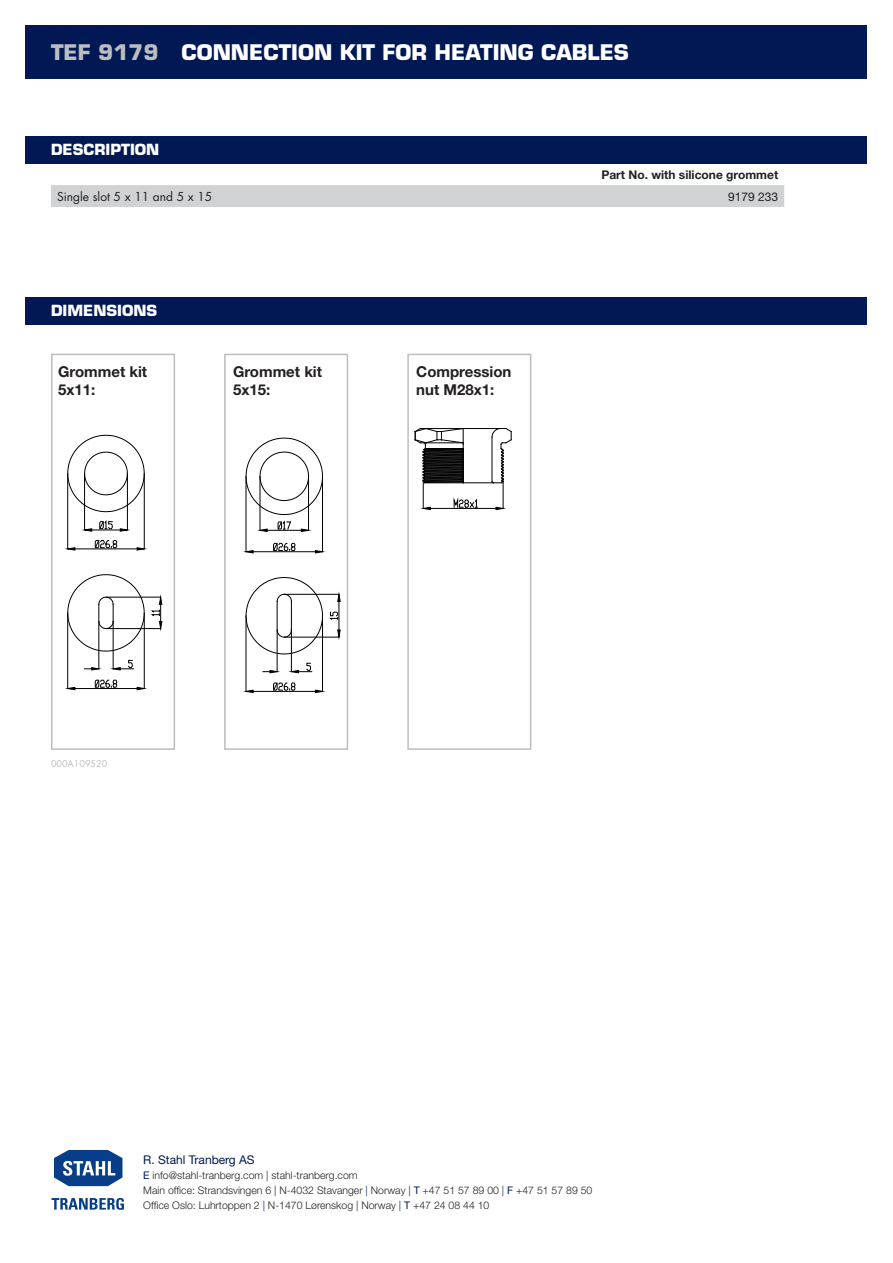
<style>
.page{position:relative;width:893px;height:1263px;background:#fff}
.page>*{position:absolute;margin:0;border:0;box-sizing:border-box;transform-origin:0 0}
.t1{font:700 21px "Eurostile LT Std";color:#fff}
.Brødtekst_01{font:700 15px/18px "Helvetica Neue LT";color:#231f20}
.t2{font:700 15px "Eurostile LT Std";color:#fff}
.Brødtekst{font:700 12px "Helvetica Neue LT";color:#231f20}
.t3{font:12px "Futura Std";color:#231f20}
.t4{font:12px "Helvetica Neue LT";color:#001954}
.Brødtekst-2{font:12px "Helvetica Neue LT";color:#231f20}
.t5{font:300 10.5px/15px "Helvetica Neue LT";color:#231f20}
.Description{font:9px "Futura Std";color:#bcbdc0}
.s1{color:#bcbdc0}
.s2{font-weight:400;color:#001954}
.s3{color:#001954}
</style>
<div class="page">
<div style="left:26px;top:26px;width:841px;height:53px;background:#001954"></div>
<svg style="left:54px;top:1150px;width:69px;height:37px"></svg>
<svg style="left:52px;top:1198px;width:72px;height:12px"></svg>
<div style="left:26px;top:136px;width:841px;height:27px;background:#001954"></div>
<div style="left:51px;top:185px;width:733px;height:22px;background:#d1d2d4"></div>
<div style="left:26px;top:297px;width:841px;height:27px;background:#001954"></div>
<div style="left:51px;top:354px;width:124px;height:396px;border:2px solid #bcbdc0"></div>
<div style="left:224px;top:354px;width:124px;height:396px;border:2px solid #bcbdc0"></div>
<svg style="left:67px;top:434px;width:78px;height:78px"></svg>
<svg style="left:67px;top:574px;width:78px;height:78px"></svg>
<hr style="left:67px;top:474px;width:1px;height:75px;background:#000">
<hr style="left:144px;top:474px;width:1px;height:75px;background:#000">
<hr style="left:75px;top:549px;width:62px;height:1px;background:#000">
<svg style="left:67px;top:548px;width:8px;height:2px"></svg>
<svg style="left:137px;top:548px;width:8px;height:2px"></svg>
<svg style="left:95px;top:540px;width:22px;height:8px"></svg>
<hr style="left:84px;top:474px;width:1px;height:56px;background:#000">
<hr style="left:127px;top:474px;width:1px;height:56px;background:#000">
<svg style="left:84px;top:521px;width:44px;height:10px"></svg>
<hr style="left:106px;top:597px;width:55px;height:1px;background:#000">
<hr style="left:106px;top:628px;width:55px;height:1px;background:#000">
<svg style="left:152px;top:597px;width:10px;height:32px"></svg>
<hr style="left:99px;top:622px;width:1px;height:47px;background:#000">
<hr style="left:113px;top:622px;width:1px;height:47px;background:#000">
<svg style="left:85px;top:667px;width:14px;height:3px"></svg>
<svg style="left:113px;top:660px;width:20px;height:10px"></svg>
<hr style="left:67px;top:613px;width:1px;height:75px;background:#000">
<hr style="left:144px;top:613px;width:1px;height:75px;background:#000">
<hr style="left:75px;top:688px;width:62px;height:1px;background:#000">
<svg style="left:67px;top:687px;width:8px;height:3px"></svg>
<svg style="left:137px;top:687px;width:8px;height:3px"></svg>
<svg style="left:95px;top:679px;width:22px;height:9px"></svg>
<svg style="left:245px;top:577px;width:78px;height:78px"></svg>
<hr style="left:246px;top:476px;width:1px;height:76px;background:#000">
<hr style="left:322px;top:476px;width:1px;height:76px;background:#000">
<hr style="left:253px;top:551px;width:62px;height:1px;background:#000">
<svg style="left:246px;top:550px;width:7px;height:3px"></svg>
<svg style="left:315px;top:550px;width:8px;height:3px"></svg>
<svg style="left:273px;top:543px;width:23px;height:8px"></svg>
<hr style="left:284px;top:594px;width:55px;height:1px;background:#000">
<hr style="left:284px;top:637px;width:55px;height:1px;background:#000">
<svg style="left:330px;top:594px;width:10px;height:43px"></svg>
<hr style="left:277px;top:630px;width:1px;height:42px;background:#000">
<hr style="left:291px;top:630px;width:1px;height:42px;background:#000">
<svg style="left:263px;top:670px;width:14px;height:3px"></svg>
<svg style="left:291px;top:662px;width:21px;height:11px"></svg>
<hr style="left:246px;top:616px;width:1px;height:75px;background:#000">
<hr style="left:322px;top:616px;width:1px;height:75px;background:#000">
<hr style="left:253px;top:691px;width:62px;height:1px;background:#000">
<svg style="left:246px;top:690px;width:7px;height:3px"></svg>
<svg style="left:315px;top:690px;width:8px;height:3px"></svg>
<svg style="left:273px;top:682px;width:23px;height:9px"></svg>
<svg style="left:245px;top:437px;width:78px;height:78px"></svg>
<hr style="left:260px;top:476px;width:1px;height:54px;background:#000">
<hr style="left:308px;top:476px;width:1px;height:54px;background:#000">
<hr style="left:267px;top:530px;width:34px;height:1px;background:#000">
<svg style="left:260px;top:529px;width:7px;height:3px"></svg>
<svg style="left:301px;top:529px;width:8px;height:3px"></svg>
<svg style="left:277px;top:521px;width:14px;height:9px"></svg>
<hr style="left:463px;top:428px;width:38px;height:1px;background:#000">
<hr style="left:463px;top:482px;width:30px;height:1px;background:#000">
<hr style="left:430px;top:508px;width:66px;height:1px;background:#000">
<svg style="left:491px;top:428px;width:21px;height:82px"></svg>
<svg style="left:414px;top:428px;width:63px;height:82px"></svg>
<div style="left:407px;top:354px;width:124px;height:396px;border:2px solid #bcbdc0"></div>
<p class="t1" style="left:51px;top:39px;width:579px"><span class="s1">TEF 9179</span> CONNECTION KIT FOR HEATING CABLES</p>
<p class="t2" style="left:51px;top:141px;width:110px">DESCRIPTION</p>
<p class="Brødtekst" style="left:601px;top:167px;width:178px">Part No. with silicone grommet</p>
<p class="t3" style="left:57px;top:189px;width:157px">Single slot 5 x 11 and 5 x 15</p>
<p class="Brødtekst-2" style="left:728px;top:189px;width:52px">9179 233</p>
<p class="t2" style="left:51px;top:301px;width:108px">DIMENSIONS</p>
<p class="Brødtekst_01" style="left:58px;top:363px;width:91px">Grommet kit<br>5x11:</p>
<p class="Brødtekst_01" style="left:233px;top:363px;width:91px">Grommet kit<br>5x15:</p>
<p class="Brødtekst_01" style="left:416px;top:363px;width:97px">Compression</p>
<p class="Brødtekst_01" style="left:416px;top:381px;width:80px">nut M28x1:</p>
<p class="Description" style="left:51px;top:758px;width:58px">000A109520</p>
<p class="t4" style="left:143px;top:1153px;width:113px">R. Stahl Tranberg AS</p>
<p class="t5" style="left:143px;top:1168px;width:451px"><span class="s2">E</span> info@stahl-tranberg.com <span class="s3">|</span> stahl-tranberg.com<br>Main office: Strandsvingen 6 <span class="s3">|</span> N-4032 Stavanger <span class="s3">|</span> Norway <span class="s3">|</span> <span class="s2">T</span> +47 51 57 89 00 <span class="s3">|</span> <span class="s2">F</span> +47 51 57 89 50<br>Office Oslo: Luhrtoppen 2 <span class="s3">|</span> N-1470 Lørenskog <span class="s3">|</span> Norway <span class="s3">|</span> <span class="s2">T</span> +47 24 08 44 10</p>
</div>
